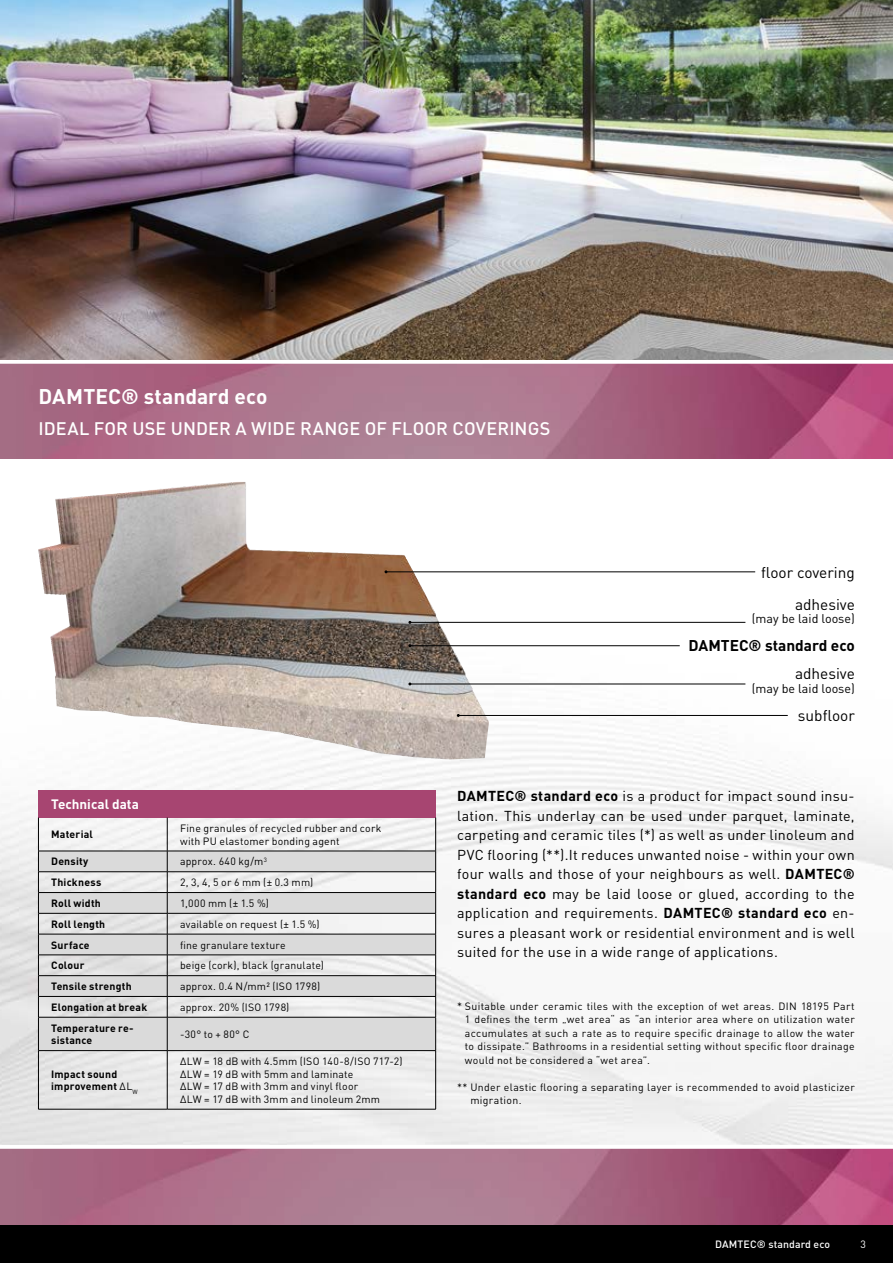
<style>
.page{position:relative;width:893px;height:1263px;background:#fff}
.page>*{position:absolute;margin:0;border:0;box-sizing:border-box;transform-origin:0 0}
.t1{font:700 21px "DIN Pro";letter-spacing:.005em;color:#fff}
.t2{font:500 18px "DIN Pro";letter-spacing:.005em;color:#fff}
.t3{font:15.45px/32.1px "DIN Pro";color:#000;text-align:right}
.t4{font:700 15.45px "DIN Pro";color:#000}
.t5{font:14.25px/19.5px "DIN Pro";letter-spacing:.02em;color:#000;text-align:justify}
.t6{font:700 13.5px "DIN Pro";color:#fff}
.t7{font:12.45px "DIN Pro";color:#000}
.t8{font:10.5px/13.5px "DIN Pro";letter-spacing:.025em;color:#000}
.t9{font:700 10.5px/12.6px "DIN Pro";letter-spacing:.02em;color:#000}
.t10{font:500 10.5px "DIN Pro";letter-spacing:.01em;color:#fff}
.t11{font:10.5px "DIN Pro";color:#fff}
.s1{font-weight:400}
.s2{font-weight:700}
</style>
<div class="page">
<img style="left:0;top:482px;width:893px;height:662px">
<svg style="left:0;top:364px;width:893px;height:95px;background:#aa6784"></svg>
<div style="left:0;top:1225px;width:893px;height:38px;background:#000"></div>
<svg style="left:0;top:1149px;width:893px;height:76px;background:#a96784"></svg>
<img style="left:0;top:0;width:893px;height:359px">
<img style="left:38px;top:482px;width:201px;height:246px">
<hr style="left:386px;top:571px;width:369px;height:1px;background:#000">
<hr style="left:410px;top:622px;width:335px;height:1px;background:#000">
<hr style="left:410px;top:645px;width:270px;height:1px;background:#000">
<hr style="left:410px;top:684px;width:335px;height:1px;background:#000">
<hr style="left:458px;top:715px;width:330px;height:1px;background:#000">
<div style="left:38px;top:790px;width:398px;height:27px;background:#a74571"></div>
<svg style="left:39px;top:852px;width:396px;height:198px;background:#dedede"></svg>
<hr style="left:38px;top:817px;width:1px;height:34px;background:#000">
<hr style="left:167px;top:817px;width:1px;height:34px;background:#000">
<hr style="left:435px;top:817px;width:1px;height:34px;background:#000">
<hr style="left:38px;top:851px;width:129px;height:1px;background:#000">
<hr style="left:167px;top:851px;width:269px;height:1px;background:#000">
<hr style="left:38px;top:871px;width:129px;height:1px;background:#000">
<hr style="left:167px;top:871px;width:269px;height:1px;background:#000">
<hr style="left:38px;top:892px;width:129px;height:1px;background:#000">
<hr style="left:167px;top:892px;width:269px;height:1px;background:#000">
<hr style="left:38px;top:913px;width:129px;height:1px;background:#000">
<hr style="left:167px;top:913px;width:269px;height:1px;background:#000">
<hr style="left:38px;top:934px;width:129px;height:1px;background:#000">
<hr style="left:167px;top:934px;width:269px;height:1px;background:#000">
<hr style="left:38px;top:955px;width:129px;height:1px;background:#000">
<hr style="left:167px;top:955px;width:269px;height:1px;background:#000">
<hr style="left:38px;top:975px;width:129px;height:1px;background:#000">
<hr style="left:167px;top:975px;width:269px;height:1px;background:#000">
<hr style="left:38px;top:996px;width:129px;height:1px;background:#000">
<svg style="left:38px;top:851px;width:1px;height:166px"></svg>
<hr style="left:167px;top:996px;width:269px;height:1px;background:#000">
<svg style="left:167px;top:851px;width:1px;height:166px"></svg>
<svg style="left:435px;top:851px;width:1px;height:166px"></svg>
<hr style="left:38px;top:1017px;width:129px;height:1px;background:#000">
<hr style="left:38px;top:1017px;width:1px;height:33px;background:#000">
<hr style="left:167px;top:1017px;width:269px;height:1px;background:#000">
<hr style="left:167px;top:1017px;width:1px;height:33px;background:#000">
<hr style="left:435px;top:1017px;width:1px;height:33px;background:#000">
<hr style="left:38px;top:1050px;width:129px;height:1px;background:#000">
<hr style="left:38px;top:1051px;width:1px;height:58px;background:#000">
<hr style="left:167px;top:1050px;width:269px;height:1px;background:#000">
<hr style="left:167px;top:1051px;width:1px;height:58px;background:#000">
<hr style="left:435px;top:1051px;width:1px;height:58px;background:#000">
<hr style="left:38px;top:1109px;width:129px;height:1px;background:#000">
<hr style="left:167px;top:1109px;width:269px;height:1px;background:#000">
<h1 class="t1" style="left:38px;top:382px;width:231px">DAMTEC® standard eco</h1>
<h2 class="t2" style="left:38px;top:416px;width:513px">IDEAL FOR USE UNDER A WIDE RANGE OF FLOOR COVERINGS</h2>
<h3 class="t3" style="left:761px;top:555px;width:95px">floor covering adhesive</h3>
<p class="t7" style="left:752px;top:610px;width:105px">(may be laid loose)</p>
<h3 class="t4" style="left:688px;top:635px;width:168px">DAMTEC® standard eco</h3>
<h3 class="t3" style="left:795px;top:657px;width:61px">adhesive</h3>
<p class="t7" style="left:752px;top:680px;width:105px">(may be laid loose)</p>
<h3 class="t3" style="left:798px;top:699px;width:58px">subfloor</h3>
<p class="t6" style="left:51px;top:795px;width:89px">Technical data</p>
<p class="t9" style="left:51px;top:828px;width:43px">Material</p>
<p class="t8" style="left:180px;top:821px;width:203px;line-height:12.6px">Fine granules of recycled rubber and cork with PU elastomer bonding agent</p>
<p class="t9" style="left:51px;top:855px;width:39px">Density</p>
<p class="t8" style="left:180px;top:854px;width:88px">approx. 640 kg/m<sup>3</sup></p>
<p class="t9" style="left:51px;top:876px;width:52px">Thickness</p>
<p class="t8" style="left:180px;top:875px;width:135px">2, 3, 4, 5 or 6 mm (± 0.3 mm)</p>
<p class="t9" style="left:51px;top:896px;width:51px">Roll width</p>
<p class="t8" style="left:180px;top:896px;width:90px">1,000 mm (± 1.5 %)</p>
<p class="t9" style="left:51px;top:917px;width:56px">Roll length</p>
<p class="t8" style="left:180px;top:917px;width:141px">available on request (± 1.5 %)</p>
<p class="t9" style="left:51px;top:938px;width:40px">Surface</p>
<p class="t8" style="left:180px;top:937px;width:107px">fine granulare texture</p>
<p class="t9" style="left:51px;top:959px;width:35px">Colour</p>
<p class="t8" style="left:180px;top:958px;width:146px">beige (cork), black (granulate)</p>
<p class="t9" style="left:51px;top:979px;width:82px">Tensile strength</p>
<p class="t8" style="left:180px;top:979px;width:142px">approx. 0.4 N/mm² (ISO 1798)</p>
<p class="t9" style="left:51px;top:1000px;width:98px">Elongation at break</p>
<p class="t8" style="left:180px;top:1000px;width:111px">approx. 20% (ISO 1798)</p>
<p class="t9" style="left:51px;top:1021px;width:84px">Temperature re&shy;sistance</p>
<p class="t8" style="left:180px;top:1027px;width:71px">-30° to + 80° C</p>
<p class="t9" style="left:51px;top:1067px;width:88px">Impact sound improvement <span class="s1">ΔL</span><sub>W</sub></p>
<p class="t8" style="left:180px;top:1054px;width:224px;line-height:12.6px">ΔLW = 18 dB with 4.5mm (ISO 140-8/ISO 717-2)<br>ΔLW = 19 dB with 5mm and laminate<br>ΔLW = 17 dB with 3mm and vinyl floor<br>ΔLW = 17 dB with 3mm and linoleum 2mm</p>
<p class="t5" style="left:457px;top:785px;width:399px"><span class="s2">DAMTEC® standard eco</span> is a product for impact sound insu&shy;lation. This underlay can be used under parquet, laminate, carpeting and ceramic tiles (*) as well as under linoleum and PVC flooring (**).It reduces unwanted noise - within your own four walls and those of your neighbours as well. <span class="s2">DAMTEC® standard eco</span> may be laid loose or glued, according to the application and requirements. <span class="s2">DAMTEC® standard eco</span> en&shy;sures a pleasant work or residential environment and is well suited for the use in a wide range of applications.</p>
<p class="t8" style="left:465px;top:998px;width:391px;text-align:justify;text-indent:-8px">* Suitable under ceramic tiles with the exception of wet areas. DIN 18195 Part 1 defines the term „wet area“ as “an interior area where on utilization water accumulates at such a rate as to require specific drainage to allow the water to dissipate.” Bathrooms in a residential setting without specific floor drainage would not be considered a “wet area”.</p>
<p class="t8" style="left:470px;top:1079px;width:386px;text-indent:-13px">** Under elastic flooring a separating layer is recommended to avoid plasticizer migration.</p>
<p class="t10" style="left:715px;top:1237px;width:116px">DAMTEC® standard eco</p>
<p class="t11" style="left:860px;top:1237px;width:7px">3</p>
</div>
